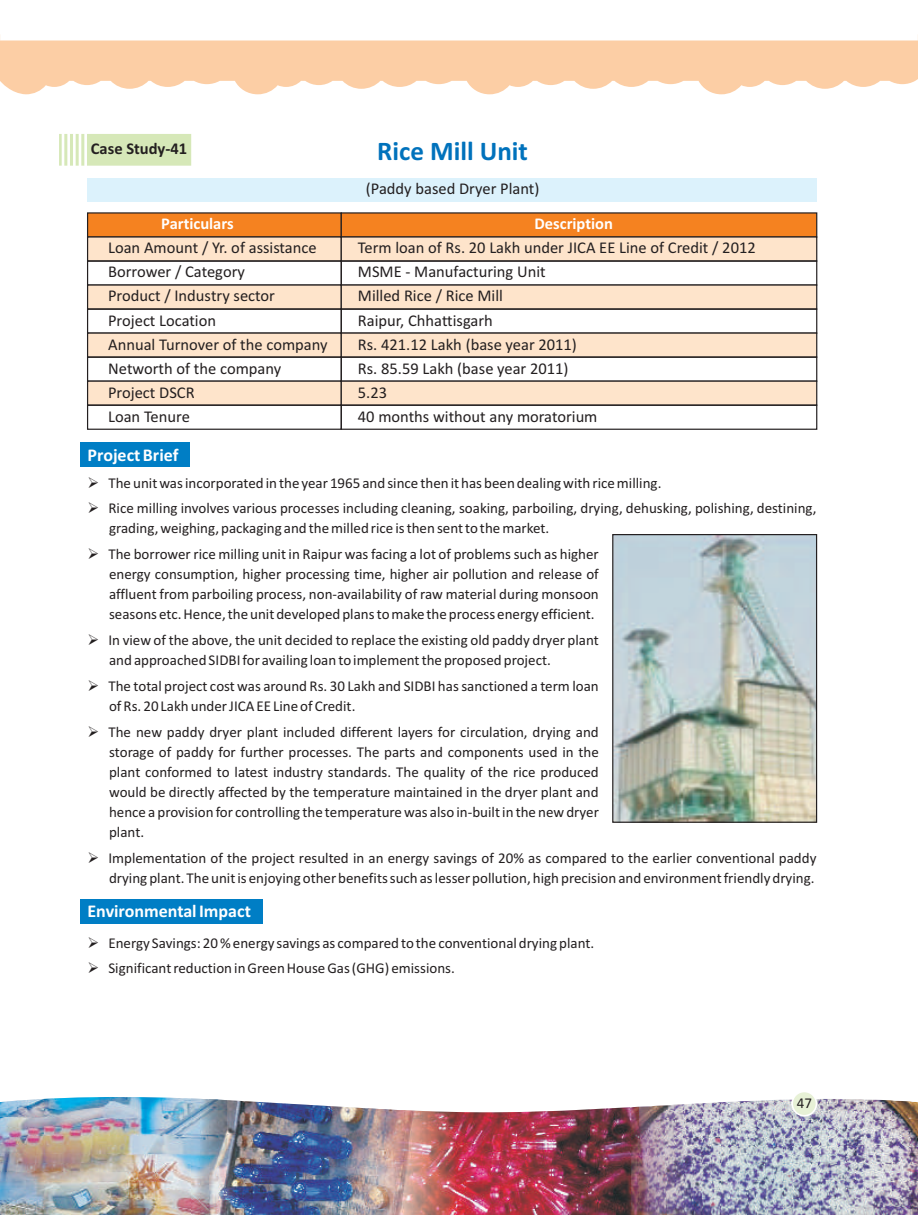
<style>
.page{position:relative;width:918px;height:1215px;background:#fff}
.page>*{position:absolute;margin:0;border:0;box-sizing:border-box;transform-origin:0 0}
.t1{font:700 27px "Calibri";color:#0072bc}
.t2{font:700 18px "Calibri";color:#fff}
.t3{font:16.5px "Calibri";color:#231f20}
.t4{font:700 16.5px "Calibri";color:#fff}
.t5{font:700 16.5px "Calibri";color:#231f20}
.t6{font:15px/20.1px "Calibri";color:#231f20}
</style>
<div class="page">
<svg style="left:59px;top:134px;width:132px;height:32px;background:#daeabf"></svg>
<div style="left:88px;top:178px;width:729px;height:23px;background:#dcf2fc"></div>
<div style="left:87px;top:212px;width:255px;height:26px;background:#f58220"></div>
<div style="left:341px;top:212px;width:476px;height:26px;background:#f58220"></div>
<div style="left:87px;top:236px;width:255px;height:26px;background:#fee4cb;border:1px solid #231f20"></div>
<div style="left:341px;top:236px;width:476px;height:26px;background:#fee4cb;border:1px solid #231f20"></div>
<div style="left:87px;top:260px;width:255px;height:26px;border:1px solid #231f20"></div>
<div style="left:341px;top:260px;width:476px;height:26px;border:1px solid #231f20"></div>
<div style="left:87px;top:284px;width:255px;height:26px;background:#fee4cb;border:1px solid #231f20"></div>
<div style="left:341px;top:284px;width:476px;height:26px;background:#fee4cb;border:1px solid #231f20"></div>
<div style="left:87px;top:308px;width:255px;height:26px;border:1px solid #231f20"></div>
<div style="left:341px;top:308px;width:476px;height:26px;border:1px solid #231f20"></div>
<div style="left:87px;top:332px;width:255px;height:26px;background:#fee4cb;border:1px solid #231f20"></div>
<div style="left:341px;top:332px;width:476px;height:26px;background:#fee4cb;border:1px solid #231f20"></div>
<div style="left:87px;top:357px;width:255px;height:25px;border:1px solid #231f20"></div>
<div style="left:341px;top:357px;width:476px;height:25px;border:1px solid #231f20"></div>
<div style="left:87px;top:381px;width:255px;height:25px;background:#fee4cb;border:1px solid #231f20"></div>
<div style="left:341px;top:381px;width:476px;height:25px;background:#fee4cb;border:1px solid #231f20"></div>
<div style="left:87px;top:405px;width:255px;height:25px;border:1px solid #231f20"></div>
<div style="left:341px;top:405px;width:476px;height:25px;border:1px solid #231f20"></div>
<div style="left:81px;top:443px;width:109px;height:24px;background:#007ec5"></div>
<div style="left:81px;top:900px;width:182px;height:24px;background:#007ec5"></div>
<img style="left:614px;top:536px;width:201px;height:285px">
<div style="left:612px;top:534px;width:205px;height:289px;border:1px solid #231f20"></div>
<svg style="left:1px;top:35px;width:917px;height:59px;fill:#fccea5"></svg>
<img style="left:1px;top:1097px;width:191px;height:118px">
<img style="left:192px;top:1098px;width:177px;height:117px">
<img style="left:369px;top:1107px;width:261px;height:108px">
<img style="left:630px;top:1099px;width:288px;height:116px">
<svg style="left:791px;top:1091px;width:26px;height:26px"></svg>
<div style="left:793px;top:1092px;width:23px;height:23px;background:#e7f1d6;border-radius:50%"></div>
<svg style="left:0;top:35px;width:1px;height:47px"></svg>
<img style="left:0;top:1102px;width:1px;height:113px">
<p class="t5" style="left:91px;top:142px;width:98px">Case Study-41</p>
<h1 class="t1" style="left:377px;top:140px;width:152px">Rice Mill Unit</h1>
<p class="t3" style="left:366px;top:181px;width:175px">(Paddy based Dryer Plant)</p>
<p class="t4" style="left:161px;top:217px;width:74px">Particulars</p>
<p class="t4" style="left:535px;top:217px;width:80px">Description</p>
<p class="t3" style="left:108px;top:241px;width:210px">Loan Amount / Yr. of assistance</p>
<p class="t3" style="left:358px;top:241px;width:399px">Term loan of Rs. 20 Lakh under JICA EE Line of Credit / 2012</p>
<p class="t3" style="left:108px;top:265px;width:138px">Borrower / Category</p>
<p class="t3" style="left:358px;top:265px;width:189px">MSME - Manufacturing Unit</p>
<p class="t3" style="left:108px;top:289px;width:168px">Product / Industry sector</p>
<p class="t3" style="left:358px;top:289px;width:147px">Milled Rice / Rice Mill</p>
<p class="t3" style="left:108px;top:313px;width:110px">Project Location</p>
<p class="t3" style="left:358px;top:313px;width:136px">Raipur, Chhattisgarh</p>
<p class="t3" style="left:108px;top:337px;width:221px">Annual Turnover of the company</p>
<p class="t3" style="left:358px;top:337px;width:221px">Rs. 421.12 Lakh (base year 2011)</p>
<p class="t3" style="left:108px;top:362px;width:175px">Networth of the company</p>
<p class="t3" style="left:358px;top:362px;width:212px">Rs. 85.59 Lakh (base year 2011)</p>
<p class="t3" style="left:108px;top:386px;width:88px">Project DSCR</p>
<p class="t3" style="left:358px;top:386px;width:31px">5.23</p>
<p class="t3" style="left:108px;top:410px;width:83px">Loan Tenure</p>
<p class="t3" style="left:358px;top:410px;width:241px">40 months without any moratorium</p>
<p class="t2" style="left:88px;top:447px;width:92px">Project Brief</p>
<p class="t6" style="left:108px;top:471px;width:710px;line-height:25.7px">The unit was incorporated in the year 1965 and since then it has been dealing with rice milling.<br>Rice milling involves various processes including cleaning, soaking, parboiling, drying, dehusking, polishing, destining,</p>
<p class="t6" style="left:108px;top:517px;width:492px;line-height:25.7px">grading, weighing, packaging and the milled rice is then sent to the market.<br>The borrower rice milling unit in Raipur was facing a lot of problems such as higher</p>
<p class="t6" style="left:109px;top:565px;width:491px;text-align:justify">energy consumption, higher processing time, higher air pollution and release of affluent from parboiling process, non-availability of raw material during monsoon seasons etc. Hence, the unit developed plans to make the process energy efficient.</p>
<p class="t6" style="left:108px;top:631px;width:492px">In view of the above, the unit decided to replace the existing old paddy dryer plant and approached SIDBI for availing loan to implement the proposed project.</p>
<p class="t6" style="left:108px;top:677px;width:492px">The total project cost was around Rs. 30 Lakh and SIDBI has sanctioned a term loan of Rs. 20 Lakh under JICA EE Line of Credit.</p>
<p class="t6" style="left:108px;top:723px;width:492px;text-align:justify">The new paddy dryer plant included different layers for circulation, drying and storage of paddy for further processes. The parts and components used in the plant conformed to latest industry standards. The quality of the rice produced would be directly affected by the temperature maintained in the dryer plant and hence a provision for controlling the temperature was also in-built in the new dryer plant.</p>
<p class="t6" style="left:108px;top:849px;width:710px">Implementation of the project resulted in an energy savings of 20% as compared to the earlier conventional paddy drying plant. The unit is enjoying other benefits such as lesser pollution, high precision and environment friendly drying.</p>
<p class="t2" style="left:88px;top:903px;width:165px">Environmental Impact</p>
<p class="t6" style="left:108px;top:931px;width:488px;line-height:25.7px">Energy Savings: 20 % energy savings as compared to the conventional drying plant.<br>Significant reduction in Green House Gas (GHG) emissions.</p>
<p class="t6" style="left:797px;top:1095px;width:17px">47</p>
</div>
